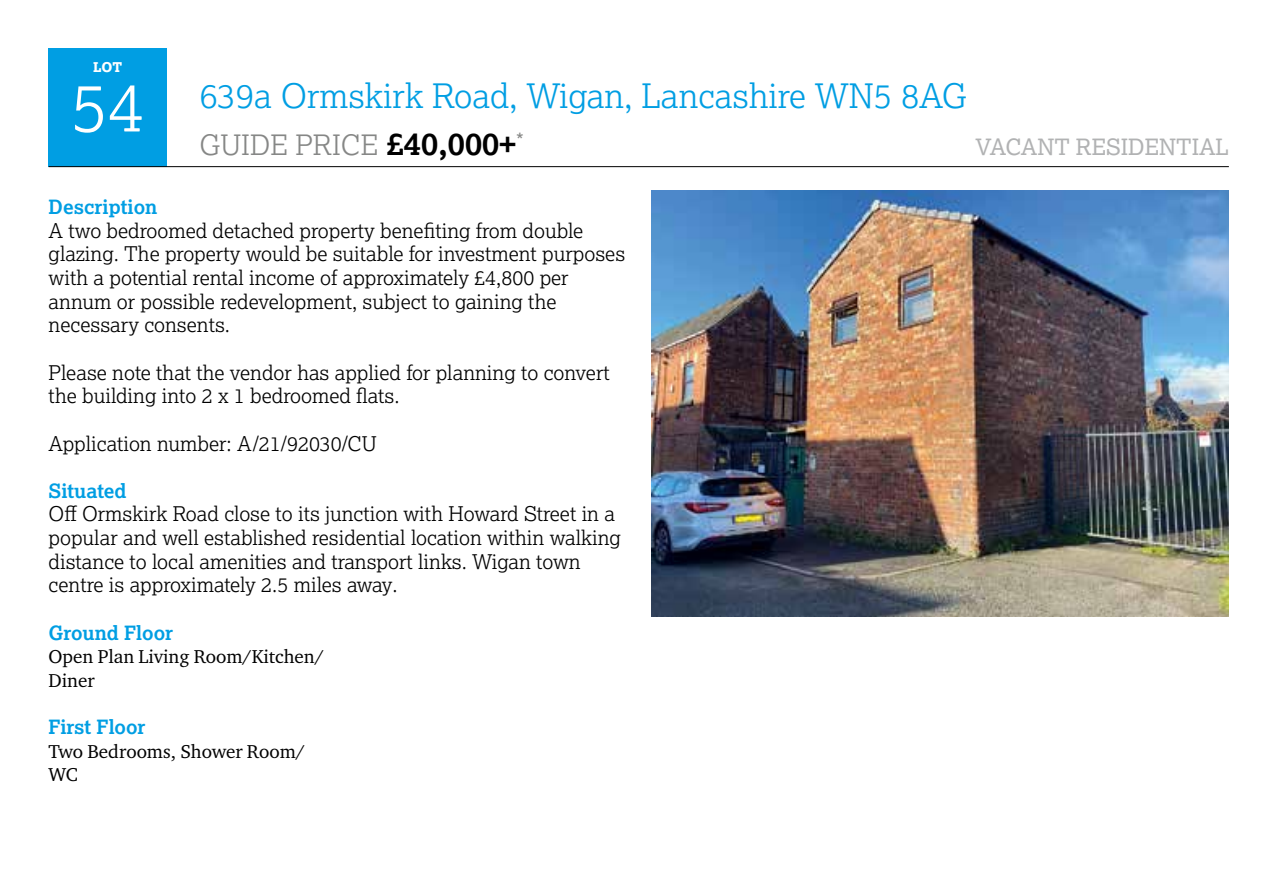
<style>
.page{position:relative;width:1280px;height:871px;background:#fff}
.page>*{position:absolute;margin:0;border:0;box-sizing:border-box;transform-origin:0 0}
.t1{font:300 67.5px "Lexia";color:#fff}
.t2{font:300 33.75px "Lexia";color:#009ee3}
.t3{font:300 28.12px "Lexia";color:#868786}
.t4{font:22.5px "Lexia";color:#b1b2b3}
.t5{font:300 20.25px/23.6px "Lexia";color:#000}
.t6{font:20.25px "Lexia";color:#868786}
.t7{font:700 19.8px "Lexia";color:#009ee3}
.t8{font:19.12px/23.6px "Charter ITC Pro";color:#000}
.t9{font:800 13.5px "Lexia";color:#fff}
.s1{font-weight:700;font-size:31.5px;color:#000}
</style>
<div class="page">
<div style="left:49px;top:49px;width:118px;height:118px;background:#009ee3"></div>
<hr style="left:49px;top:166px;width:1180px;height:1px;background:#000">
<img style="left:651px;top:190px;width:578px;height:426px">
<p class="t9" style="left:93px;top:59px;width:31px">LOT</p>
<h1 class="t1" style="left:71px;top:64px;width:75px">54</h1>
<h2 class="t2" style="left:199px;top:74px;width:769px">639a Ormskirk Road, Wigan, Lancashire WN5 8AG</h2>
<h3 class="t3" style="left:199px;top:127px;width:318px">GUIDE PRICE <span class="s1">£40,000+</span></h3>
<p class="t4" style="left:975px;top:133px;width:255px">VACANT RESIDENTIAL</p>
<p class="t6" style="left:516px;top:128px;width:9px">*</p>
<p class="t7" style="left:49px;top:194px;width:110px">Description</p>
<p class="t5" style="left:49px;top:218px;width:578px">A two bedroomed detached property benefiting from double glazing. The property would be suitable for investment purposes with a potential rental income of approximately £4,800 per annum or possible redevelopment, subject to gaining the necessary consents.</p>
<p class="t5" style="left:49px;top:360px;width:562px">Please note that the vendor has applied for planning to convert the building into 2 x 1 bedroomed flats.</p>
<p class="t5" style="left:49px;top:431px;width:330px">Application number: A/21/92030/CU</p>
<p class="t7" style="left:49px;top:478px;width:79px">Situated</p>
<p class="t5" style="left:49px;top:502px;width:574px">Off Ormskirk Road close to its junction with Howard Street in a popular and well established residential location within walking distance to local amenities and transport links. Wigan town centre is approximately 2.5 miles away.</p>
<p class="t7" style="left:49px;top:620px;width:126px">Ground Floor</p>
<p class="t8" style="left:49px;top:644px;width:277px">Open Plan Living Room/Kitchen/<br>Diner</p>
<p class="t7" style="left:49px;top:714px;width:98px">First Floor</p>
<p class="t8" style="left:49px;top:739px;width:258px">Two Bedrooms, Shower Room/<br>WC</p>
</div>
